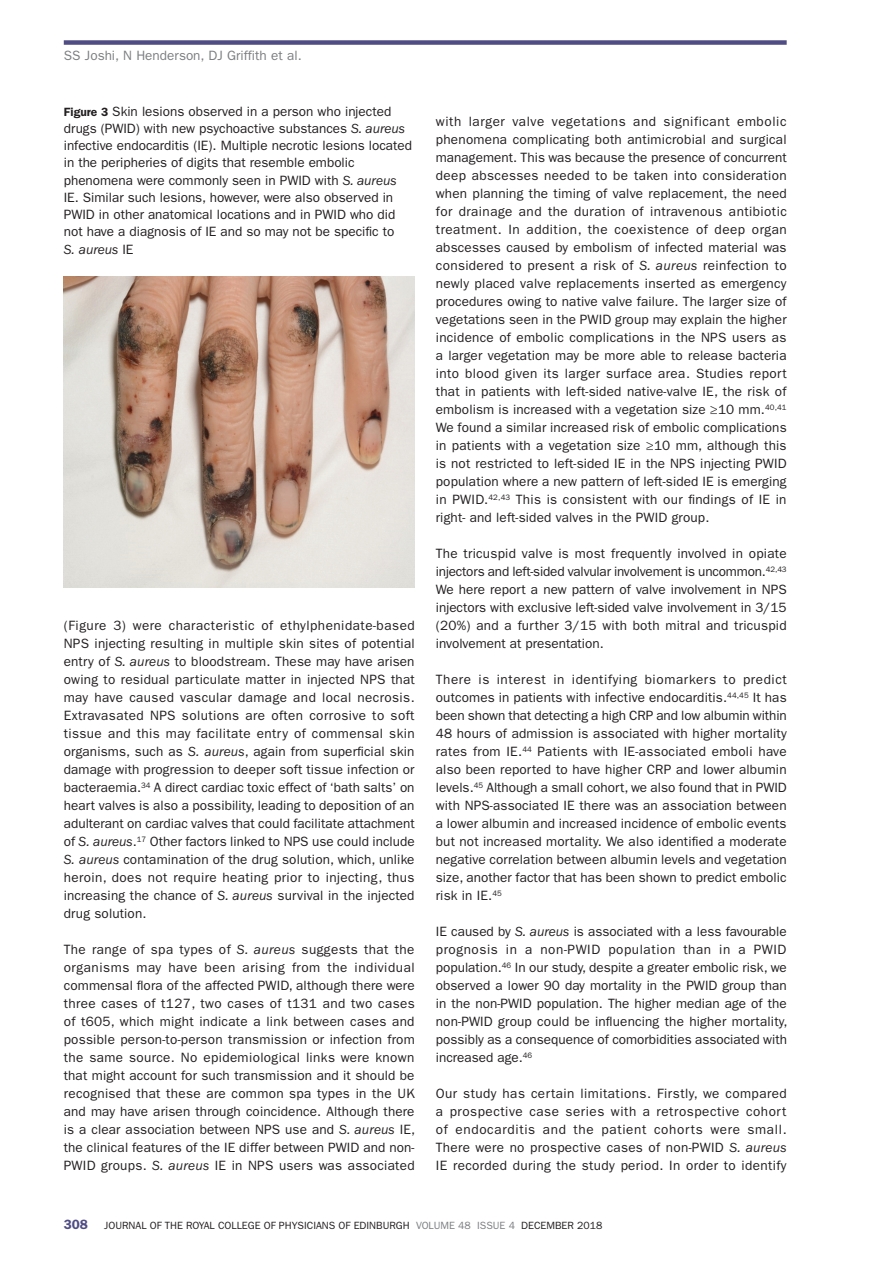
<style>
.page{position:relative;width:893px;height:1263px;background:#fff}
.page>*{position:absolute;margin:0;border:0;box-sizing:border-box;transform-origin:0 0}
.t1{font:13.5px/18px "ITC Franklin Gothic Std";color:#231f20;text-align:justify}
.t2{font:13.5px "ITC Franklin Gothic Std";color:#7c7e81}
.t3{font:10.5px "ITC Franklin Gothic Std";color:#231f20}
.s1{font-weight:600;font-size:12px}
.s2{font-style:italic}
.s3{font-weight:600;font-size:13.5px;color:#504d85}
.s4{color:#7c7e81}
</style>
<div class="page">
<div style="left:64px;top:40px;width:723px;height:5px;background:#504d85"></div>
<img style="left:64px;top:276px;width:351px;height:312px">
<p class="t2" style="left:64px;top:48px;width:239px">SS Joshi, N Henderson, DJ Griffith et al.</p>
<p class="t1" style="left:64px;top:102px;width:350px;line-height:17.2px;text-align:left"><span class="s1">Figure 3</span> Skin lesions observed in a person who injected drugs (PWID) with new psychoactive substances <span class="s2">S. aureus </span>infective endocarditis (IE). Multiple necrotic lesions located in the peripheries of digits that resemble embolic phenomena were commonly seen in PWID with <span class="s2">S. aureus </span>IE. Similar such lesions, however, were also observed in PWID in other anatomical locations and in PWID who did not have a diagnosis of IE and so may not be specific to<br><span class="s2">S. aureus</span> IE</p>
<p class="t1" style="left:64px;top:617px;width:353px">(Figure 3) were characteristic of ethylphenidate-based NPS injecting resulting in multiple skin sites of potential entry of <span class="s2">S. aureus</span> to bloodstream. These may have arisen owing to residual particulate matter in injected NPS that may have caused vascular damage and local necrosis.<br>Extravasated NPS solutions are often corrosive to soft tissue and this may facilitate entry of commensal skin organisms, such as <span class="s2">S. aureus</span>, again from superficial skin damage with progression to deeper soft tissue infection or bacteraemia.<sup>34</sup> A direct cardiac toxic effect of ‘bath salts’ on heart valves is also a possibility, leading to deposition of an adulterant on cardiac valves that could facilitate attachment of <span class="s2">S. aureus</span>.<sup>17</sup> Other factors linked to NPS use could include <span class="s2">S. aureus</span> contamination of the drug solution, which, unlike heroin, does not require heating prior to injecting, thus increasing the chance of <span class="s2">S. aureus</span> survival in the injected drug solution.</p>
<p class="t1" style="left:64px;top:941px;width:353px">The range of spa types of <span class="s2">S. aureus</span> suggests that the organisms may have been arising from the individual commensal flora of the affected PWID, although there were three cases of t127, two cases of t131 and two cases of t605, which might indicate a link between cases and possible person-to-person transmission or infection from the same source. No epidemiological links were known that might account for such transmission and it should be recognised that these are common spa types in the UK and may have arisen through coincidence. Although there is a clear association between NPS use and <span class="s2">S. aureus</span> IE, the clinical features of the IE differ between PWID and non-PWID groups. <span class="s2">S. aureus</span> IE in NPS users was associated</p>
<p class="t1" style="left:436px;top:112px;width:352px">with larger valve vegetations and significant embolic phenomena complicating both antimicrobial and surgical management. This was because the presence of concurrent deep abscesses needed to be taken into consideration when planning the timing of valve replacement, the need for drainage and the duration of intravenous antibiotic treatment. In addition, the coexistence of deep organ abscesses caused by embolism of infected material was considered to present a risk of <span class="s2">S. aureus</span> reinfection to newly placed valve replacements inserted as emergency procedures owing to native valve failure. The larger size of vegetations seen in the PWID group may explain the higher incidence of embolic complications in the NPS users as a larger vegetation may be more able to release bacteria into blood given its larger surface area. Studies report that in patients with left-sided native-valve IE, the risk of embolism is increased with a vegetation size ≥10 mm.<sup>40,41<br></sup>We found a similar increased risk of embolic complications in patients with a vegetation size ≥10 mm, although this is not restricted to left-sided IE in the NPS injecting PWID population where a new pattern of left-sided IE is emerging in PWID.<sup>42,43</sup> This is consistent with our findings of IE in right- and left-sided valves in the PWID group.</p>
<p class="t1" style="left:436px;top:545px;width:352px">The tricuspid valve is most frequently involved in opiate injectors and left-sided valvular involvement is uncommon.<sup>42,43<br></sup>We here report a new pattern of valve involvement in NPS injectors with exclusive left-sided valve involvement in 3/15 (20%) and a further 3/15 with both mitral and tricuspid involvement at presentation.</p>
<p class="t1" style="left:436px;top:671px;width:352px">There is interest in identifying biomarkers to predict outcomes in patients with infective endocarditis.<sup>44,45</sup> It has been shown that detecting a high CRP and low albumin within 48 hours of admission is associated with higher mortality rates from IE.<sup>44</sup> Patients with IE-associated emboli have also been reported to have higher CRP and lower albumin levels.<sup>45</sup> Although a small cohort, we also found that in PWID with NPS-associated IE there was an association between a lower albumin and increased incidence of embolic events but not increased mortality. We also identified a moderate negative correlation between albumin levels and vegetation size, another factor that has been shown to predict embolic risk in IE.<sup>45</sup></p>
<p class="t1" style="left:436px;top:923px;width:353px">IE caused by <span class="s2">S. aureus</span> is associated with a less favourable prognosis in a non-PWID population than in a PWID population.<sup>46</sup> In our study, despite a greater embolic risk, we observed a lower 90 day mortality in the PWID group than in the non-PWID population. The higher median age of the non-PWID group could be influencing the higher mortality, possibly as a consequence of comorbidities associated with increased age.<sup>46</sup></p>
<p class="t1" style="left:436px;top:1085px;width:353px">Our study has certain limitations. Firstly, we compared a prospective case series with a retrospective cohort of endocarditis and the patient cohorts were small.<br>There were no prospective cases of non-PWID <span class="s2">S. aureus </span>IE recorded during the study period. In order to identify</p>
<p class="t3" style="left:64px;top:1219px;width:540px"><span class="s3">308</span> JOURNAL OF THE ROYAL COLLEGE OF PHYSICIANS OF EDINBURGH <span class="s4">VOLUME 48 ISSUE 4</span> DECEMBER 2018</p>
</div>
